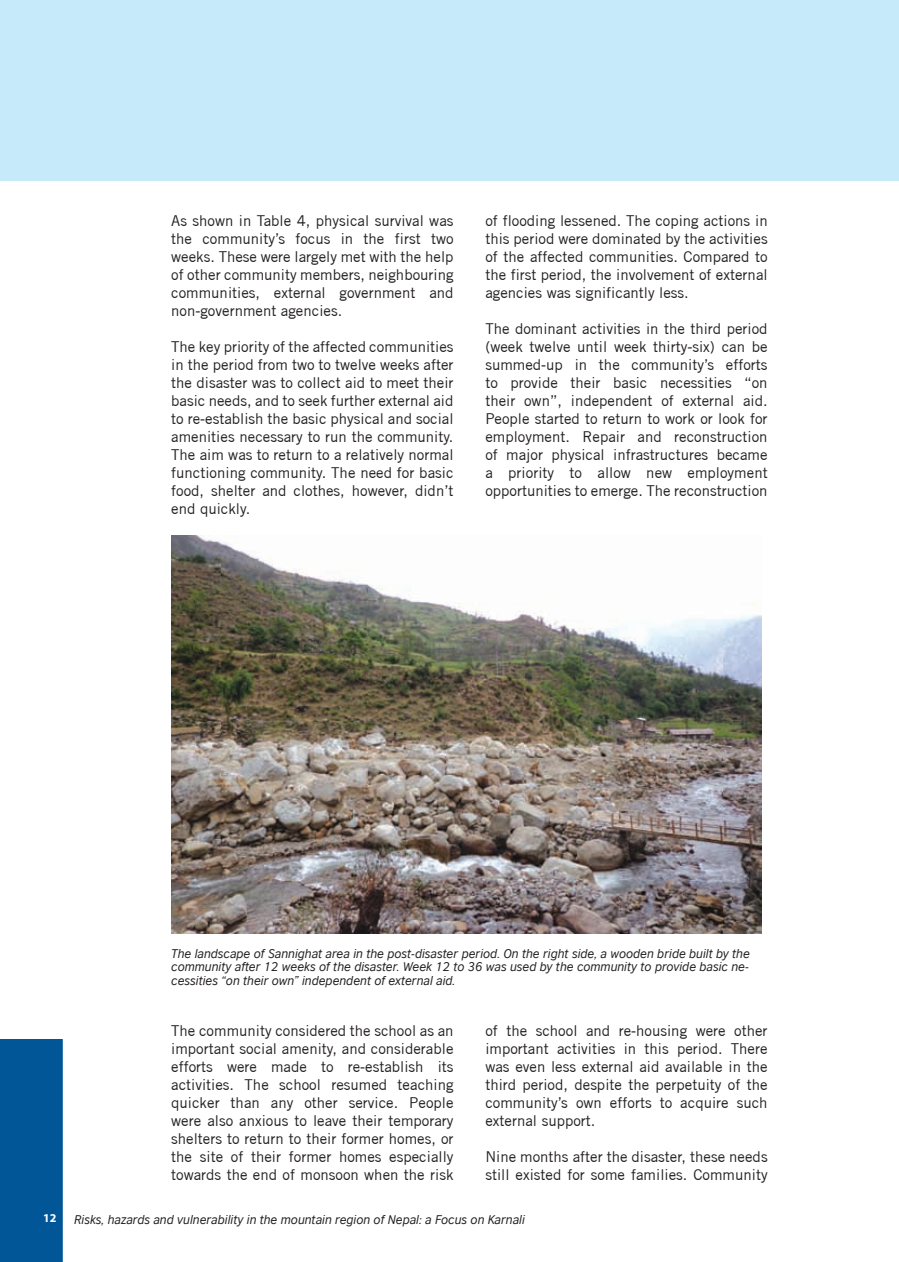
<style>
.page{position:relative;width:899px;height:1262px;background:#fff}
.page>*{position:absolute;margin:0;border:0;box-sizing:border-box;transform-origin:0 0}
.t1{font:15px/18px "Trade Gothic";color:#231f20;text-align:justify}
.t2{font:italic 12px/13.5px "British Council Sans";color:#231f20;text-align:justify}
.t3{font:700 12px "Myriad Pro";color:#fff}
</style>
<div class="page">
<div style="left:0;top:0;width:898px;height:181px;background:#c6eafa"></div>
<img style="left:171px;top:535px;width:590px;height:399px">
<div style="left:0;top:1039px;width:63px;height:223px;background:#005697"></div>
<p class="t1" style="left:171px;top:212px;width:284px">As shown in Table 4, physical survival was the community’s focus in the first two weeks. These were largely met with the help of other community members, neighbouring communities, external government and non-government agencies.</p>
<p class="t1" style="left:171px;top:338px;width:284px">The key priority of the affected communities in the period from two to twelve weeks after the disaster was to collect aid to meet their basic needs, and to seek further external aid to re-establish the basic physical and social amenities necessary to run the community.<br>The aim was to return to a relatively normal functioning community. The need for basic food, shelter and clothes, however, didn’t end quickly.</p>
<p class="t1" style="left:485px;top:212px;width:284px">of flooding lessened. The coping actions in this period were dominated by the activities of the affected communities. Compared to the first period, the involvement of external agencies was significantly less.</p>
<p class="t1" style="left:485px;top:320px;width:284px">The dominant activities in the third period (week twelve until week thirty-six) can be summed-up in the community’s efforts to provide their basic necessities “on their own”, independent of external aid.<br>People started to return to work or look for employment. Repair and reconstruction of major physical infrastructures became a priority to allow new employment opportunities to emerge. The reconstruction</p>
<p class="t2" style="left:171px;top:946px;width:580px">The landscape of Sannighat area in the post-disaster period. On the right side, a wooden bride built by the community after 12 weeks of the disaster. Week 12 to 36 was used by the community to provide basic ne&shy;cessities “on their own” independent of external aid.</p>
<p class="t1" style="left:171px;top:1022px;width:283px">The community considered the school as an important social amenity, and considerable efforts were made to re-establish its activities. The school resumed teaching quicker than any other service. People were also anxious to leave their temporary shelters to return to their former homes, or the site of their former homes especially towards the end of monsoon when the risk</p>
<p class="t1" style="left:485px;top:1022px;width:284px">of the school and re-housing were other important activities in this period. There was even less external aid available in the third period, despite the perpetuity of the community’s own efforts to acquire such external support.</p>
<p class="t1" style="left:485px;top:1148px;width:284px">Nine months after the disaster, these needs still existed for some families. Community</p>
<p class="t3" style="left:43px;top:1210px;width:15px">12</p>
<p class="t2" style="left:74px;top:1213px;width:452px">Risks, hazards and vulnerability in the mountain region of Nepal: a Focus on Karnali</p>
</div>
